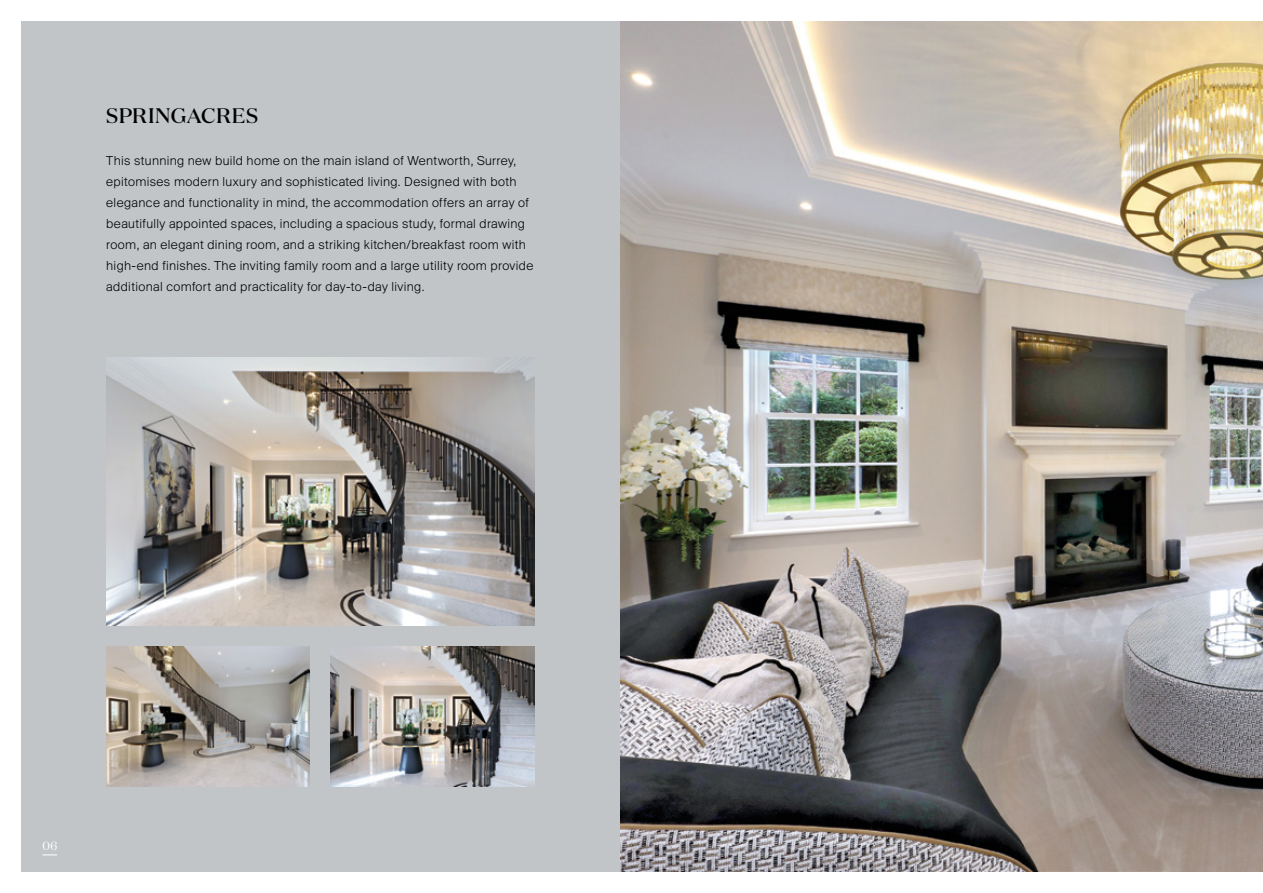
<style>
.page{position:relative;width:1263px;height:893px;background:#fff}
.page>*{position:absolute;margin:0;border:0;box-sizing:border-box;transform-origin:0 0}
.t1{font:500 21px "Domaine Disp";letter-spacing:.02em;color:#000}
.t2{font:300 13.5px/21px "Suisse BP Intl";letter-spacing:.025em;color:#000}
.t3{font:12px "Domaine Disp";color:#fff}
</style>
<div class="page">
<img style="left:21px;top:21px;width:1242px;height:851px">
<svg style="left:43px;top:855px;width:14px;height:1px"></svg>
<img style="left:106px;top:357px;width:428px;height:268px">
<img style="left:331px;top:646px;width:203px;height:141px">
<img style="left:106px;top:646px;width:204px;height:141px">
<h1 class="t1" style="left:106px;top:102px;width:153px">SPRINGACRES</h1>
<p class="t2" style="left:106px;top:150px;width:429px">This stunning new build home on the main island of Wentworth, Surrey, epitomises modern luxury and sophisticated living. Designed with both elegance and functionality in mind, the accommodation offers an array of beautifully appointed spaces, including a spacious study, formal drawing room, an elegant dining room, and a striking kitchen/breakfast room with high-end finishes. The inviting family room and a large utility room provide additional comfort and practicality for day-to-day living.</p>
<p class="t3" style="left:43px;top:839px;width:16px">06</p>
</div>
